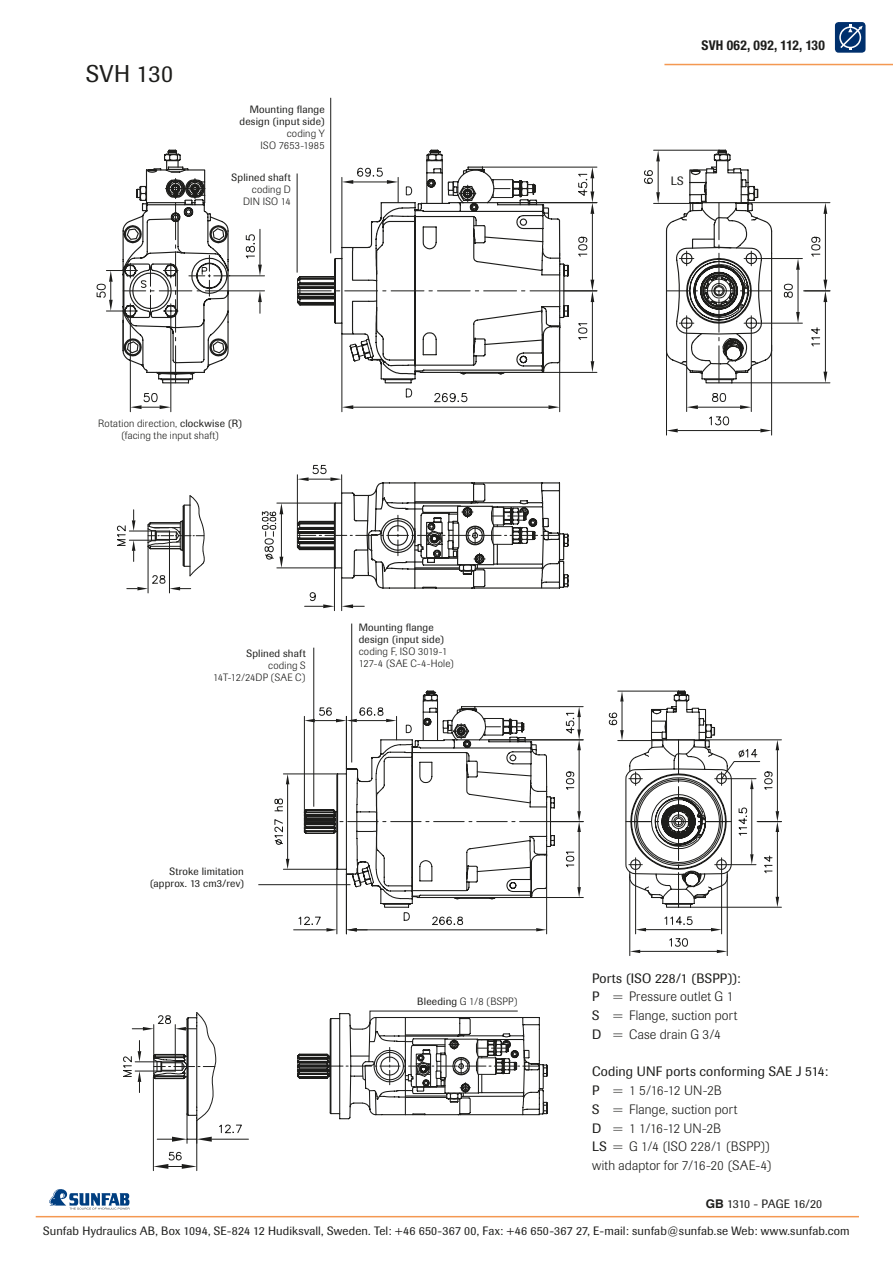
<style>
.page{position:relative;width:893px;height:1263px;background:#fff}
.page>*{position:absolute;margin:0;border:0;box-sizing:border-box;transform-origin:0 0}
.t1{font:103.8px "Myriad Pro";color:#1d1d1b}
.t2{font:103.5px "Myriad Pro";color:#1d1d1b}
.t3{font:24px "Imago";letter-spacing:.02em;color:#1d1d1b}
.t4{font:300 13.5px/18.8px "Imago";letter-spacing:.01em;color:#1d1d1b}
.t5{font:700 condensed 13.5px "Helvetica Neue";letter-spacing:.02em;color:#1d1d1b}
.t6{font:12px "Imago";letter-spacing:.01em;color:#1d1d1b}
.t7{font:12px "Imago";letter-spacing:-.02em;color:#1d1d1b}
.t8{font:300 10.5px/12px "Imago";letter-spacing:.02em;color:#1d1d1b;text-align:right}
.t9{font:10.5px/12px "Imago";letter-spacing:.015em;color:#1d1d1b;text-align:right}
.s1{font-weight:400}
.s2{font-family:"Helvetica";font-weight:700}
</style>
<div class="page">
<hr style="left:36px;top:1216px;width:823px;height:1px;background:#f49851">
<svg style="left:49px;top:1189px;width:81px;height:20px"></svg>
<hr style="left:148px;top:547px;width:1px;height:46px;background:#1d1d1b">
<hr style="left:169px;top:540px;width:1px;height:53px;background:#1d1d1b">
<svg style="left:117px;top:495px;width:88px;height:95px"></svg>
<hr style="left:313px;top:648px;width:1px;height:159px;background:#1d1d1b">
<hr style="left:330px;top:98px;width:1px;height:155px;background:#1d1d1b">
<hr style="left:351px;top:623px;width:1px;height:139px;background:#1d1d1b">
<hr style="left:258px;top:884px;width:92px;height:1px;background:#1d1d1b">
<svg style="left:297px;top:1010px;width:251px;height:110px"></svg>
<svg style="left:273px;top:690px;width:509px;height:266px"></svg>
<svg style="left:403px;top:748px;width:357px;height:173px"></svg>
<svg style="left:123px;top:1012px;width:126px;height:159px"></svg>
<svg style="left:341px;top:312px;width:257px;height:101px"></svg>
<svg style="left:259px;top:312px;width:209px;height:91px"></svg>
<svg style="left:330px;top:149px;width:326px;height:55px"></svg>
<svg style="left:656px;top:149px;width:175px;height:287px"></svg>
<svg style="left:229px;top:170px;width:424px;height:142px"></svg>
<svg style="left:96px;top:149px;width:133px;height:263px"></svg>
<svg style="left:261px;top:464px;width:308px;height:147px"></svg>
<div style="left:671px;top:176px;width:16px;height:13px;background:#fff"></div>
<hr style="left:664px;top:64px;width:229px;height:1px;background:#f49851">
<svg style="left:834px;top:22px;width:32px;height:31px"></svg>
<div style="left:835px;top:22px;width:30px;height:31px;background:#00306d;border-radius:4px"></div>
<hr style="left:849px;top:25px;width:2px;height:25px;background:#fff">
<svg style="left:839px;top:26px;width:24px;height:22px"></svg>
<h3 class="t3" style="left:86px;top:59px;width:89px">SVH 130</h3>
<p class="t9" style="left:240px;top:103px;width:87px">Mounting flange design (input side)</p>
<p class="t8" style="left:261px;top:127px;width:66px">coding Y<br>ISO 7653-1985</p>
<p class="t9" style="left:232px;top:172px;width:61px">Splined shaft</p>
<p class="t8" style="left:243px;top:184px;width:49px">coding D<br>DIN ISO 14</p>
<p class="t5" style="left:702px;top:37px;width:125px">SVH 062, 092, 112, 130</p>
<p class="t6" style="left:671px;top:174px;width:14px">LS</p>
<p class="t8" style="left:98px;top:418px;width:145px;text-align:center">Rotation direction, <span class="s1">clockwise (R) </span>(facing the input shaft)</p>
<p class="t9" style="left:246px;top:648px;width:61px">Splined shaft</p>
<p class="t8" style="left:213px;top:660px;width:94px">coding S<br>14T-12/24DP (SAE C)</p>
<p class="t9" style="left:359px;top:622px;width:87px;text-align:left">Mounting flange design (input side)</p>
<p class="t8" style="left:359px;top:646px;width:97px;text-align:left">coding F, ISO 3019-1<br>127-4 (SAE C-4-Hole)</p>
<p class="t9" style="left:150px;top:866px;width:96px">Stroke limitation (approx. 13 cm3/rev)</p>
<p class="t8" style="left:417px;top:996px;width:102px"><span class="s1">Bleeding</span> G 1/8 (BSPP)</p>
<p class="t4" style="left:592px;top:969px;width:150px"><span class="s1">Ports (ISO 228/1 (BSPP)):<br>P</span> = Pressure outlet G 1<br><span class="s1">S</span> = Flange, suction port<br><span class="s1">D</span> = Case drain G 3/4</p>
<p class="t4" style="left:592px;top:1062px;width:238px"><span class="s1">Coding UNF ports conforming SAE J 514:<br>P</span> = 1 5/16-12 UN-2B<br><span class="s1">S</span> = Flange, suction port<br><span class="s1">D</span> = 1 1/16-12 UN-2B<br><span class="s1">LS</span> = G 1/4 (ISO 228/1 (BSPP))<br>with adaptor for 7/16-20 (SAE-4)</p>
<h1 class="t1" style="left:648px;top:1040px;width:71px">D</h1>
<h2 class="t2" style="left:641px;top:1074px;width:70px">D</h2>
<p class="t7" style="left:706px;top:1197px;width:118px"><span class="s2">GB</span> 1310 - PAGE 16/20</p>
<p class="t6" style="left:43px;top:1223px;width:808px">Sunfab Hydraulics AB, Box 1094, SE-824 12 Hudiksvall, Sweden. Tel: +46 650-367 00, Fax: +46 650-367 27, E-mail: sunfab@sunfab.se Web: www.sunfab.com</p>
</div>
